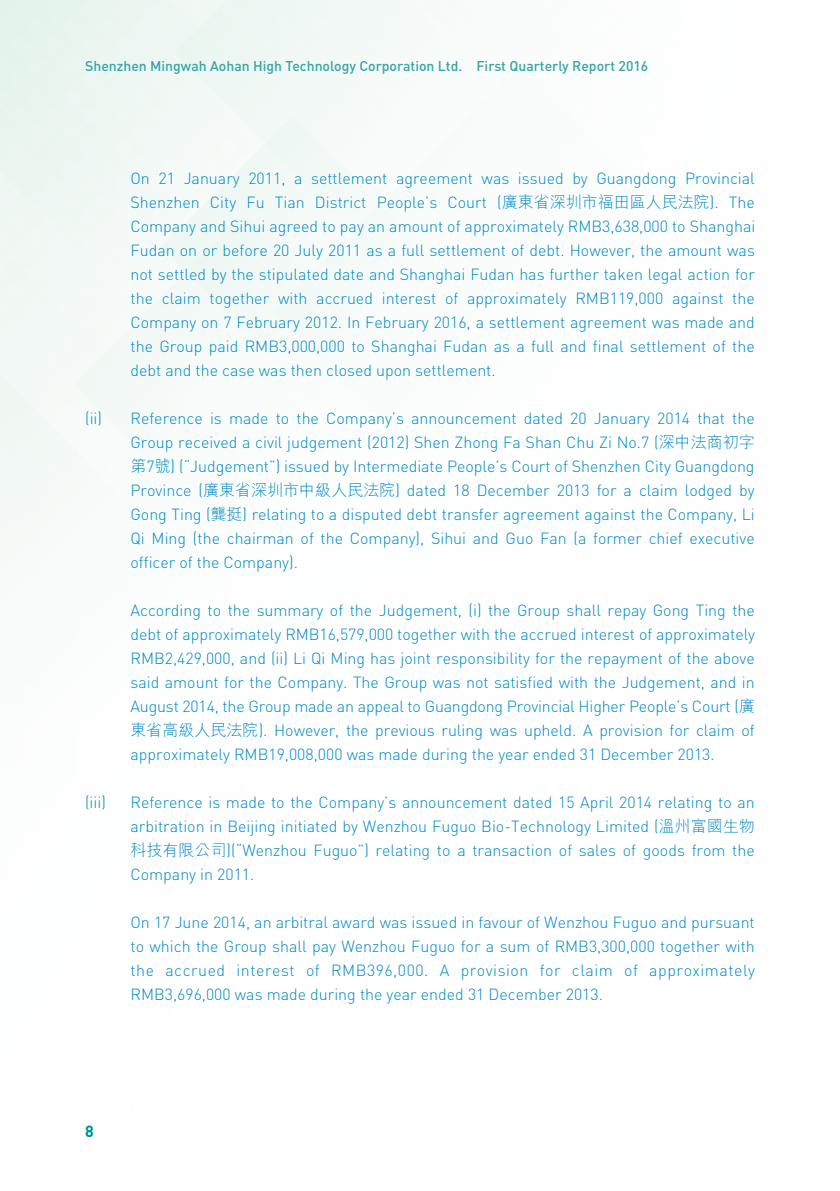
<style>
.page{position:relative;width:840px;height:1191px;background:#fff}
.page>*{position:absolute;margin:0;border:0;box-sizing:border-box;transform-origin:0 0}
.t1{font:300 16px/24px "DIN Pro";color:#0089c4;text-align:justify}
.t2{font:700 16px "DIN Pro";color:#00928d}
.t3{font:500 14px "DIN Pro";color:#37a4a8}
.s1{font-family:"M Hei HK"}
</style>
<div class="page">
<p class="t3" style="left:85px;top:56px;width:564px">Shenzhen Mingwah Aohan High Technology Corporation Ltd. First Quarterly Report 2016</p>
<p class="t1" style="left:130px;top:165px;width:626px">On 21 January 2011, a settlement agreement was issued by Guangdong Provincial Shenzhen City Fu Tian District People’s Court (<span class="s1">廣東省深圳市福田區人民法院</span>). The Company and Sihui agreed to pay an amount of approximately RMB3,638,000 to Shanghai Fudan on or before 20 July 2011 as a full settlement of debt. However, the amount was not settled by the stipulated date and Shanghai Fudan has further taken legal action for the claim together with accrued interest of approximately RMB119,000 against the Company on 7 February 2012. In February 2016, a settlement agreement was made and the Group paid RMB3,000,000 to Shanghai Fudan as a full and final settlement of the debt and the case was then closed upon settlement.</p>
<p class="t1" style="left:130px;top:405px;width:625px;text-indent:-45px">(ii) Reference is made to the Company’s announcement dated 20 January 2014 that the Group received a civil judgement (2012) Shen Zhong Fa Shan Chu Zi No.7 (<span class="s1">深中法商初字第</span>7<span class="s1">號</span>) (“Judgement”) issued by Intermediate People’s Court of Shenzhen City Guangdong Province (<span class="s1">廣東省深圳市中級人民法院</span>) dated 18 December 2013 for a claim lodged by Gong Ting (<span class="s1">龔挺</span>) relating to a disputed debt transfer agreement against the Company, Li Qi Ming (the chairman of the Company), Sihui and Guo Fan (a former chief executive officer of the Company).</p>
<p class="t1" style="left:130px;top:597px;width:625px">According to the summary of the Judgement, (i) the Group shall repay Gong Ting the debt of approximately RMB16,579,000 together with the accrued interest of approximately RMB2,429,000, and (ii) Li Qi Ming has joint responsibility for the repayment of the above said amount for the Company. The Group was not satisfied with the Judgement, and in August 2014, the Group made an appeal to Guangdong Provincial Higher People’s Court (<span class="s1">廣東省高級人民法院</span>). However, the previous ruling was upheld. A provision for claim of approximately RMB19,008,000 was made during the year ended 31 December 2013.</p>
<p class="t1" style="left:85px;top:789px;width:22px">(iii)</p>
<p class="t1" style="left:130px;top:789px;width:625px">Reference is made to the Company’s announcement dated 15 April 2014 relating to an arbitration in Beijing initiated by Wenzhou Fuguo Bio-Technology Limited (<span class="s1">溫州富國生物科技有限公司</span>)(“Wenzhou Fuguo”) relating to a transaction of sales of goods from the Company in 2011.</p>
<p class="t1" style="left:130px;top:909px;width:625px">On 17 June 2014, an arbitral award was issued in favour of Wenzhou Fuguo and pursuant to which the Group shall pay Wenzhou Fuguo for a sum of RMB3,300,000 together with the accrued interest of RMB396,000. A provision for claim of approximately RMB3,696,000 was made during the year ended 31 December 2013.</p>
<p class="t2" style="left:85px;top:1120px;width:10px">8</p>
</div>
